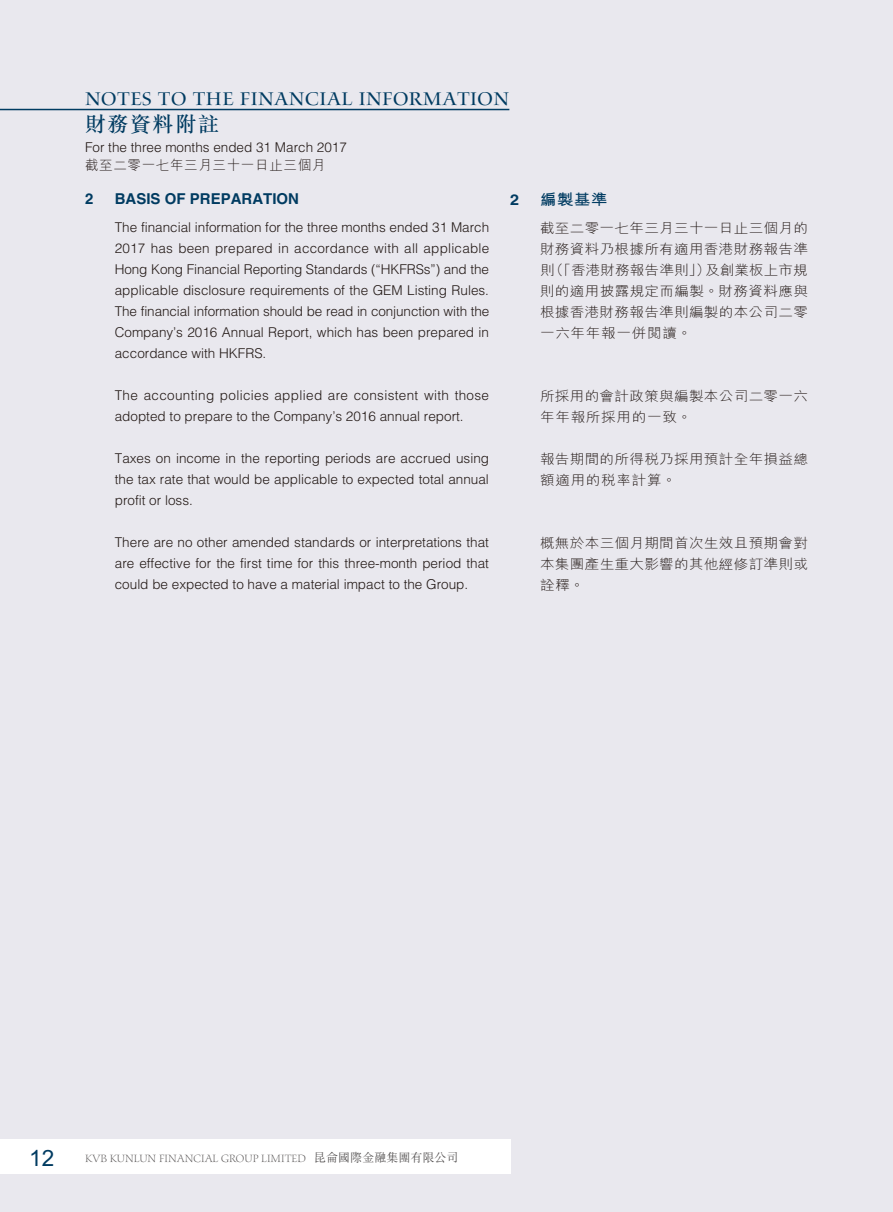
<style>
.page{position:relative;width:893px;height:1212px;background:#e9e8ee}
.page>*{position:absolute;margin:0;border:0;box-sizing:border-box;transform-origin:0 0}
.t1{font:700 22.5px "M Hei HK";color:#003b61}
.t2{font:21px "Waters Titling Pro";letter-spacing:.025em;color:#003b61}
.t3{font:500 21px "M Sung HK";letter-spacing:.075em;color:#003b61}
.t4{font:700 15px "Helvetica LT Std";color:#003b61}
.t5{font:700 15px "M Hei HK";color:#003b61;scale:1.08 1}
.t6{font:700 15px "Helvetica LT Std";color:#003b61;scale:1.08 1}
.t7{font:300 13.5px/21px "Helvetica LT Std";color:#231916;text-align:justify}
.t8{font:300 13.5px/21px "M Hei HK";letter-spacing:.02em;color:#231916;text-align:justify;scale:1.08 1}
.t9{font:300 13.5px/21px "Helvetica LT Std";letter-spacing:.025em;color:#231916}
.t10{font:300 13.5px "M Hei HK";letter-spacing:.05em;color:#231916}
.t11{font:300 12px "Waters Titling Pro";color:#4d4a4a}
.s1{font-family:"M Sung HK"}
</style>
<div class="page">
<div style="left:0;top:1140px;width:510px;height:34px;background:#fff"></div>
<hr style="left:0;top:109px;width:509px;height:1px;background:#003b61">
<h2 class="t2" style="left:85px;top:87px;width:426px">NOTES TO THE FINANCIAL INFORMATION</h2>
<h2 class="t3" style="left:85px;top:109px;width:135px">財務資料附註</h2>
<p class="t7" style="left:85px;top:136px;width:263px">For the three months ended 31 March 2017</p>
<p class="t10" style="left:85px;top:155px;width:242px">截至二零一七年三月三十一日止三個月</p>
<p class="t4" style="left:85px;top:189px;width:10px">2</p>
<p class="t4" style="left:115px;top:189px;width:186px">BASIS OF PREPARATION</p>
<p class="t7" style="left:115px;top:217px;width:376px">The financial information for the three months ended 31 March 2017 has been prepared in accordance with all applicable Hong Kong Financial Reporting Standards (“HKFRSs”) and the applicable disclosure requirements of the GEM Listing Rules.<br>The financial information should be read in conjunction with the Company’s 2016 Annual Report, which has been prepared in accordance with HKFRS.</p>
<p class="t9" style="left:115px;top:385px;width:376px">The accounting policies applied are consistent with those adopted to prepare to the Company’s 2016 annual report.</p>
<p class="t7" style="left:115px;top:448px;width:376px">Taxes on income in the reporting periods are accrued using the tax rate that would be applicable to expected total annual profit or loss.</p>
<p class="t7" style="left:115px;top:532px;width:376px">There are no other amended standards or interpretations that are effective for the first time for this three-month period that could be expected to have a material impact to the Group.</p>
<p class="t6" style="left:510px;top:190px;width:10px">2</p>
<p class="t5" style="left:540px;top:188px;width:64px">編製基準</p>
<p class="t8" style="left:540px;top:217px;width:250px">截至二零一七年三月三十一日止三個月的財務資料乃根據所有適用香港財務報告準則（「香港財務報告準則」）及創業板上市規則的適用披露規定而編製。財務資料應與根據香港財務報告準則編製的本公司二零一六年年報一併閱讀。</p>
<p class="t8" style="left:540px;top:385px;width:250px">所採用的會計政策與編製本公司二零一六年年報所採用的一致。</p>
<p class="t8" style="left:540px;top:448px;width:250px">報告期間的所得稅乃採用預計全年損益總額適用的稅率計算。</p>
<p class="t8" style="left:540px;top:532px;width:250px">概無於本三個月期間首次生效且預期會對本集團產生重大影響的其他經修訂準則或詮釋。</p>
<h1 class="t1" style="left:29px;top:1141px;width:27px">12</h1>
<p class="t11" style="left:85px;top:1151px;width:375px">KVB KUNLUN FINANCIAL GROUP LIMITED <span class="s1">昆侖國際金融集團有限公司</span></p>
</div>
